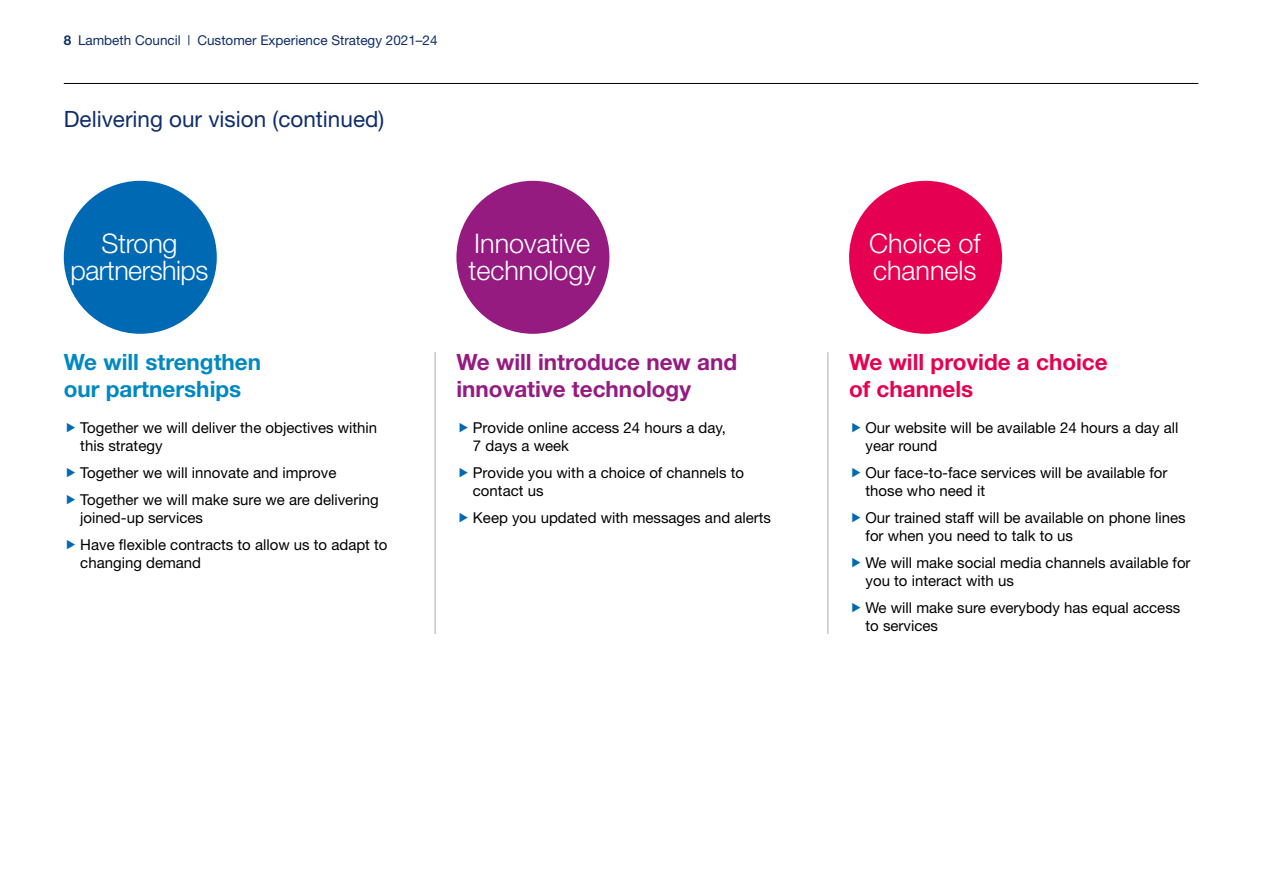
<style>
.page{position:relative;width:1263px;height:893px;background:#fff}
.page>*{position:absolute;margin:0;border:0;box-sizing:border-box;transform-origin:0 0}
.Blob_number{font:300 27px/27px "Helvetica Neue";color:#fff}
.Blob_number-2{font:300 27px/27px "Helvetica Neue";letter-spacing:-.02em;color:#fff;text-align:center}
.Standfirst{font:700 22.5px/27px "Helvetica Neue";color:#951b81}
.Standfirst-2{font:700 22.5px/27px "Helvetica Neue";color:#0088c2}
.Standfirst-3{font:22.5px "Helvetica Neue";color:#102d69}
.Standfirst-4{font:700 22.5px/27px "Helvetica Neue";color:#e50051}
.Text_bullet_10_12p{font:15px/18px "Helvetica Neue";color:#000}
.t1{font:13.5px "Helvetica Neue";color:#102d69}
.s1{font-weight:700}
</style>
<div class="page">
<hr style="left:435px;top:352px;width:1px;height:282px;background:#c6c6c6">
<hr style="left:827px;top:352px;width:1px;height:282px;background:#c6c6c6">
<div style="left:64px;top:181px;width:153px;height:153px;background:#0069b4;border-radius:50%"></div>
<div style="left:456px;top:181px;width:153px;height:153px;background:#951b81;border-radius:50%"></div>
<div style="left:849px;top:181px;width:153px;height:153px;background:#e50051;border-radius:50%"></div>
<hr style="left:64px;top:83px;width:1134px;height:1px;background:#000">
<p class="t1" style="left:64px;top:32px;width:375px"><span class="s1">8</span> Lambeth Council | Customer Experience Strategy 2021–24</p>
<h1 class="Standfirst-3" style="left:64px;top:105px;width:322px">Delivering our vision (continued)</h1>
<p class="Blob_number-2" style="left:71px;top:229px;width:140px">Strong partnerships</p>
<h1 class="Standfirst-2" style="left:64px;top:348px;width:199px">We will strengthen our partnerships</h1>
<p class="Text_bullet_10_12p" style="left:80px;top:418px;width:298px">Together we will deliver the objectives within this strategy</p>
<p class="Text_bullet_10_12p" style="left:80px;top:463px;width:258px">Together we will innovate and improve</p>
<p class="Text_bullet_10_12p" style="left:80px;top:490px;width:300px">Together we will make sure we are delivering joined-up services</p>
<p class="Text_bullet_10_12p" style="left:80px;top:535px;width:309px">Have flexible contracts to allow us to adapt to changing demand</p>
<p class="Blob_number" style="left:468px;top:229px;width:129px">Innovative technology</p>
<h1 class="Standfirst" style="left:456px;top:348px;width:282px">We will introduce new and innovative technology</h1>
<p class="Text_bullet_10_12p" style="left:473px;top:418px;width:255px">Provide online access 24 hours a day,<br>7 days a week</p>
<p class="Text_bullet_10_12p" style="left:473px;top:463px;width:273px">Provide you with a choice of channels to contact us</p>
<p class="Text_bullet_10_12p" style="left:473px;top:508px;width:300px">Keep you updated with messages and alerts</p>
<p class="Blob_number" style="left:869px;top:229px;width:113px">Choice of channels</p>
<h1 class="Standfirst-4" style="left:849px;top:348px;width:260px">We will provide a choice of channels</h1>
<p class="Text_bullet_10_12p" style="left:865px;top:418px;width:314px">Our website will be available 24 hours a day all year round</p>
<p class="Text_bullet_10_12p" style="left:865px;top:463px;width:303px">Our face-to-face services will be available for those who need it</p>
<p class="Text_bullet_10_12p" style="left:865px;top:508px;width:322px">Our trained staff will be available on phone lines for when you need to talk to us</p>
<p class="Text_bullet_10_12p" style="left:865px;top:553px;width:327px">We will make social media channels available for you to interact with us</p>
<p class="Text_bullet_10_12p" style="left:865px;top:598px;width:316px">We will make sure everybody has equal access to services</p>
</div>
